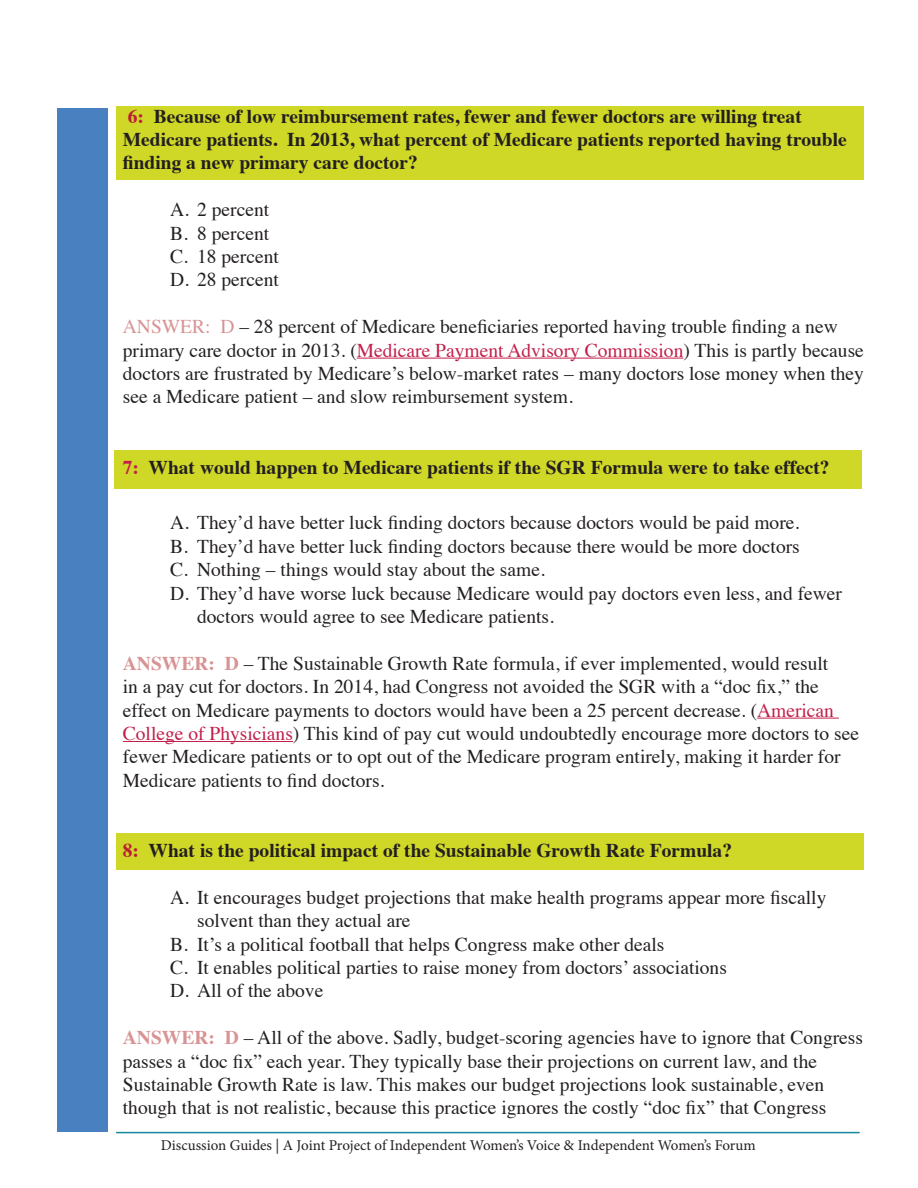
<style>
.page{position:relative;width:918px;height:1188px;background:#fff}
.page>*{position:absolute;margin:0;border:0;box-sizing:border-box;transform-origin:0 0}
.t1{font:19.5px/23.4px "Times";color:#231f20}
.t2{font:700 19.5px/23.4px "Times";color:#231f20}
.t3{font:15px "Minion Pro";color:#231f20}
.s1{color:#bd1e35}
.s2{color:#d89394}
.s3{color:#c21f4b}
.s4{font-weight:700;color:#d89394}
</style>
<div class="page">
<div style="left:116px;top:834px;width:748px;height:36px;background:#cfd727"></div>
<div style="left:114px;top:450px;width:748px;height:39px;background:#cfd727"></div>
<div style="left:116px;top:106px;width:748px;height:73px;background:#cfd727"></div>
<div style="left:57px;top:108px;width:50px;height:1024px;background:#4980bf"></div>
<hr style="left:116px;top:1132px;width:744px;height:1px;background:#15879e">
<hr style="left:357px;top:358px;width:326px;height:1px;background:#c21f4b">
<hr style="left:757px;top:718px;width:82px;height:1px;background:#c21f4b">
<hr style="left:123px;top:741px;width:170px;height:1px;background:#c21f4b">
<p class="t2" style="left:123px;top:102px;width:726px"><span class="s1">6:</span> Because of low reimbursement rates, fewer and fewer doctors are willing treat<br>Medicare patients. In 2013, what percent of Medicare patients reported having trouble finding a new primary care doctor?</p>
<p class="t1" style="left:170px;top:196px;width:110px">A. 2 percent<br>B. 8 percent<br>C. 18 percent<br>D. 28 percent</p>
<p class="t1" style="left:123px;top:313px;width:743px"><span class="s2">ANSWER: D</span> – 28 percent of Medicare beneficiaries reported having trouble finding a new primary care doctor in 2013. (<span class="s3">Medicare Payment Advisory Commission</span>) This is partly because doctors are frustrated by Medicare’s below-market rates – many doctors lose money when they see a Medicare patient – and slow reimbursement system.</p>
<p class="t2" style="left:123px;top:453px;width:708px"><span class="s3">7:</span> What would happen to Medicare patients if the SGR Formula were to take effect?</p>
<p class="t1" style="left:170px;top:510px;width:631px">A. They’d have better luck finding doctors because doctors would be paid more.</p>
<p class="t1" style="left:170px;top:533px;width:631px">B. They’d have better luck finding doctors because there would be more doctors</p>
<p class="t1" style="left:170px;top:556px;width:376px">C. Nothing – things would stay about the same.</p>
<p class="t1" style="left:170px;top:580px;width:673px">D. They’d have worse luck because Medicare would pay doctors even less, and fewer</p>
<p class="t1" style="left:197px;top:603px;width:358px">doctors would agree to see Medicare patients.</p>
<p class="t1" style="left:123px;top:650px;width:738px"><span class="s4">ANSWER: D</span> – The Sustainable Growth Rate formula, if ever implemented, would result<br>in a pay cut for doctors. In 2014, had Congress not avoided the SGR with a “doc fix,” the effect on Medicare payments to doctors would have been a 25 percent decrease. (<span class="s3">American College of Physicians</span>) This kind of pay cut would undoubtedly encourage more doctors to see fewer Medicare patients or to opt out of the Medicare program entirely, making it harder for Medicare patients to find doctors.</p>
<p class="t2" style="left:123px;top:837px;width:611px"><span class="s1">8:</span> What is the political impact of the Sustainable Growth Rate Formula?</p>
<p class="t1" style="left:170px;top:884px;width:658px">A. It encourages budget projections that make health programs appear more fiscally</p>
<p class="t1" style="left:197px;top:907px;width:215px">solvent than they actual are</p>
<p class="t1" style="left:170px;top:931px;width:496px">B. It’s a political football that helps Congress make other deals</p>
<p class="t1" style="left:170px;top:954px;width:558px">C. It enables political parties to raise money from doctors’ associations</p>
<p class="t1" style="left:170px;top:978px;width:155px">D. All of the above</p>
<p class="t1" style="left:123px;top:1024px;width:742px"><span class="s4">ANSWER: D</span> – All of the above. Sadly, budget-scoring agencies have to ignore that Congress passes a “doc fix” each year. They typically base their projections on current law, and the Sustainable Growth Rate is law. This makes our budget projections look sustainable, even though that is not realistic, because this practice ignores the costly “doc fix” that Congress</p>
<p class="t3" style="left:161px;top:1135px;width:596px">Discussion Guides | A Joint Project of Independent Women’s Voice &amp; Independent Women’s Forum</p>
</div>
